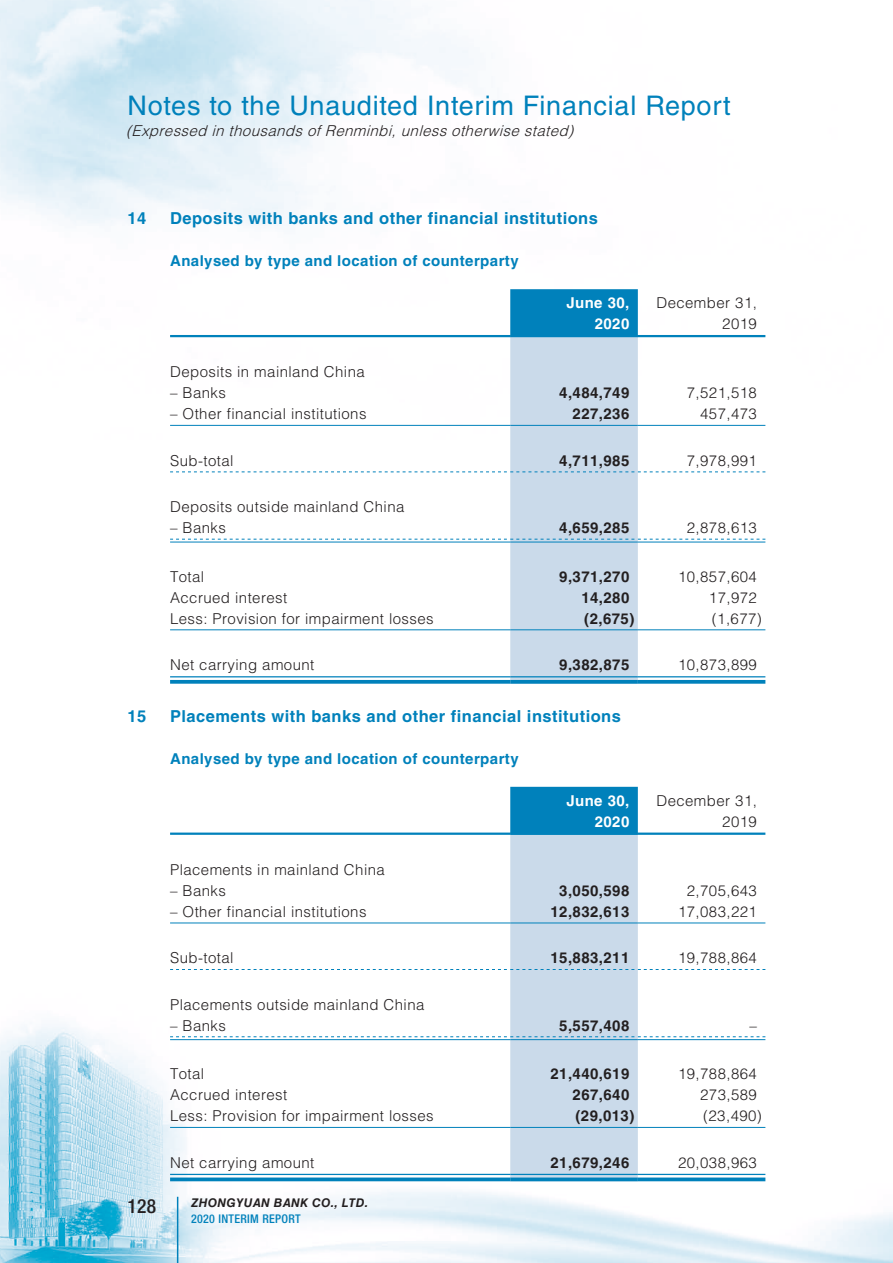
<style>
.page{position:relative;width:893px;height:1263px;background:#fff}
.page>*{position:absolute;margin:0;border:0;box-sizing:border-box;transform-origin:0 0}
.t1{font:27px "Helvetica LT Std";letter-spacing:.03em;color:#0081bb}
.t2{font:500 condensed 19.5px "Helvetica Neue LT Pro";color:#231f20}
.t3{font:700 16.5px "Helvetica LT Std";letter-spacing:.03em;color:#0081bb}
.t4{font:300 15px/21px "Helvetica LT Std";letter-spacing:.03em;color:#231f20;text-align:right}
.t5{font:700 15px "Helvetica LT Std";letter-spacing:.03em;color:#231f20}
.t6{font:700 15px "Helvetica LT Std";letter-spacing:.03em;color:#0081bb}
.t7{font:italic 300 15px "Helvetica LT Std";color:#231f20}
.t8{font:700 15px/21px "Helvetica LT Std";letter-spacing:.03em;color:#fff;text-align:right}
.t9{font:italic 700 12px "Helvetica LT Std";letter-spacing:.03em;color:#231f20}
.t10{font:500 condensed 12px "Helvetica Neue LT Pro";letter-spacing:.025em;color:#0081bb}
</style>
<div class="page">
<img style="left:0;top:0;width:893px;height:1263px">
<hr style="left:177px;top:1197px;width:1px;height:66px;background:#0081bb">
<svg style="left:170px;top:289px;width:595px;height:391px"></svg>
<hr style="left:638px;top:542px;width:127px;height:1px;background:#0081bb">
<hr style="left:170px;top:629px;width:340px;height:1px;background:#0081bb">
<hr style="left:510px;top:629px;width:128px;height:1px;background:#0081bb">
<hr style="left:638px;top:629px;width:127px;height:1px;background:#0081bb">
<hr style="left:170px;top:676px;width:340px;height:1px;background:#0081bb">
<svg style="left:170px;top:680px;width:340px;height:4px"></svg>
<hr style="left:510px;top:676px;width:128px;height:1px;background:#0081bb">
<svg style="left:510px;top:680px;width:128px;height:4px"></svg>
<hr style="left:638px;top:676px;width:127px;height:1px;background:#0081bb">
<svg style="left:638px;top:680px;width:127px;height:4px"></svg>
<svg style="left:170px;top:787px;width:595px;height:390px"></svg>
<hr style="left:638px;top:1039px;width:127px;height:1px;background:#0081bb">
<hr style="left:170px;top:1127px;width:340px;height:1px;background:#0081bb">
<hr style="left:510px;top:1127px;width:128px;height:1px;background:#0081bb">
<hr style="left:638px;top:1127px;width:127px;height:1px;background:#0081bb">
<hr style="left:170px;top:1174px;width:340px;height:1px;background:#0081bb">
<svg style="left:170px;top:1177px;width:340px;height:4px"></svg>
<hr style="left:510px;top:1174px;width:128px;height:1px;background:#0081bb">
<svg style="left:510px;top:1177px;width:128px;height:4px"></svg>
<hr style="left:638px;top:1174px;width:127px;height:1px;background:#0081bb">
<svg style="left:638px;top:1177px;width:127px;height:4px"></svg>
<h1 class="t1" style="left:128px;top:89px;width:605px">Notes to the Unaudited Interim Financial Report</h1>
<p class="t7" style="left:126px;top:121px;width:453px">(Expressed in thousandsofRenminbi,unlessotherwise stated)</p>
<p class="t3" style="left:128px;top:208px;width:20px">14</p>
<p class="t3" style="left:170px;top:208px;width:429px">Deposits with banks and other financial institutions</p>
<p class="t6" style="left:170px;top:252px;width:350px">Analysed by type and location of counterparty</p>
<p class="t8" style="left:566px;top:292px;width:64px">June 30,<br>2020</p>
<p class="t4" style="left:656px;top:292px;width:102px">December 31,<br>2019</p>
<p class="t4" style="left:170px;top:361px;width:196px">Deposits in mainland China</p>
<p class="t4" style="left:170px;top:382px;width:57px">– Banks</p>
<p class="t5" style="left:559px;top:384px;width:72px">4,484,749</p>
<p class="t4" style="left:687px;top:382px;width:72px">7,521,518</p>
<p class="t4" style="left:170px;top:403px;width:198px">– Other financial institutions</p>
<p class="t5" style="left:573px;top:405px;width:58px">227,236</p>
<p class="t4" style="left:700px;top:403px;width:58px">457,473</p>
<p class="t4" style="left:170px;top:450px;width:65px">Sub-total</p>
<p class="t5" style="left:559px;top:451px;width:72px">4,711,985</p>
<p class="t4" style="left:687px;top:450px;width:72px">7,978,991</p>
<p class="t4" style="left:170px;top:496px;width:236px">Deposits outside mainland China</p>
<p class="t4" style="left:170px;top:517px;width:57px">– Banks</p>
<p class="t5" style="left:559px;top:519px;width:72px">4,659,285</p>
<p class="t4" style="left:687px;top:517px;width:72px">2,878,613</p>
<p class="t4" style="left:170px;top:566px;width:36px">Total</p>
<p class="t5" style="left:559px;top:567px;width:72px">9,371,270</p>
<p class="t4" style="left:678px;top:566px;width:80px">10,857,604</p>
<p class="t4" style="left:170px;top:587px;width:119px">Accrued interest</p>
<p class="t5" style="left:581px;top:588px;width:49px">14,280</p>
<p class="t4" style="left:709px;top:587px;width:49px">17,972</p>
<p class="t4" style="left:170px;top:608px;width:265px">Less: Provision for impairment losses</p>
<p class="t5" style="left:584px;top:609px;width:52px">(2,675)</p>
<p class="t4" style="left:712px;top:608px;width:52px">(1,677)</p>
<p class="t4" style="left:170px;top:654px;width:146px">Net carrying amount</p>
<p class="t5" style="left:559px;top:656px;width:72px">9,382,875</p>
<p class="t4" style="left:678px;top:654px;width:80px">10,873,899</p>
<p class="t3" style="left:128px;top:706px;width:20px">15</p>
<p class="t3" style="left:170px;top:706px;width:452px">Placements with banks and other financial institutions</p>
<p class="t6" style="left:170px;top:749px;width:350px">Analysed by type and location of counterparty</p>
<p class="t8" style="left:566px;top:790px;width:64px">June 30,<br>2020</p>
<p class="t4" style="left:656px;top:790px;width:102px">December 31,<br>2019</p>
<p class="t4" style="left:170px;top:859px;width:216px">Placements in mainland China</p>
<p class="t4" style="left:170px;top:880px;width:57px">– Banks</p>
<p class="t5" style="left:559px;top:881px;width:72px">3,050,598</p>
<p class="t4" style="left:687px;top:880px;width:72px">2,705,643</p>
<p class="t4" style="left:170px;top:901px;width:198px">– Other financial institutions</p>
<p class="t5" style="left:550px;top:902px;width:80px">12,832,613</p>
<p class="t4" style="left:678px;top:901px;width:80px">17,083,221</p>
<p class="t4" style="left:170px;top:947px;width:65px">Sub-total</p>
<p class="t5" style="left:550px;top:949px;width:80px">15,883,211</p>
<p class="t4" style="left:678px;top:947px;width:80px">19,788,864</p>
<p class="t4" style="left:170px;top:994px;width:256px">Placements outside mainland China</p>
<p class="t4" style="left:170px;top:1015px;width:57px">– Banks</p>
<p class="t5" style="left:559px;top:1016px;width:72px">5,557,408</p>
<p class="t4" style="left:749px;top:1015px;width:9px">–</p>
<p class="t4" style="left:170px;top:1063px;width:36px">Total</p>
<p class="t5" style="left:550px;top:1065px;width:80px">21,440,619</p>
<p class="t4" style="left:678px;top:1063px;width:80px">19,788,864</p>
<p class="t4" style="left:170px;top:1084px;width:119px">Accrued interest</p>
<p class="t5" style="left:573px;top:1086px;width:58px">267,640</p>
<p class="t4" style="left:700px;top:1084px;width:58px">273,589</p>
<p class="t4" style="left:170px;top:1105px;width:265px">Less: Provision for impairment losses</p>
<p class="t5" style="left:576px;top:1107px;width:60px">(29,013)</p>
<p class="t4" style="left:703px;top:1105px;width:60px">(23,490)</p>
<p class="t4" style="left:170px;top:1152px;width:146px">Net carrying amount</p>
<p class="t5" style="left:550px;top:1153px;width:80px">21,679,246</p>
<p class="t4" style="left:678px;top:1152px;width:80px">20,038,963</p>
<h2 class="t2" style="left:128px;top:1194px;width:30px">128</h2>
<p class="t9" style="left:191px;top:1195px;width:179px">ZHONGYUAN BANK CO., LTD.</p>
<p class="t10" style="left:191px;top:1211px;width:111px">2020 INTERIM REPORT</p>
</div>
